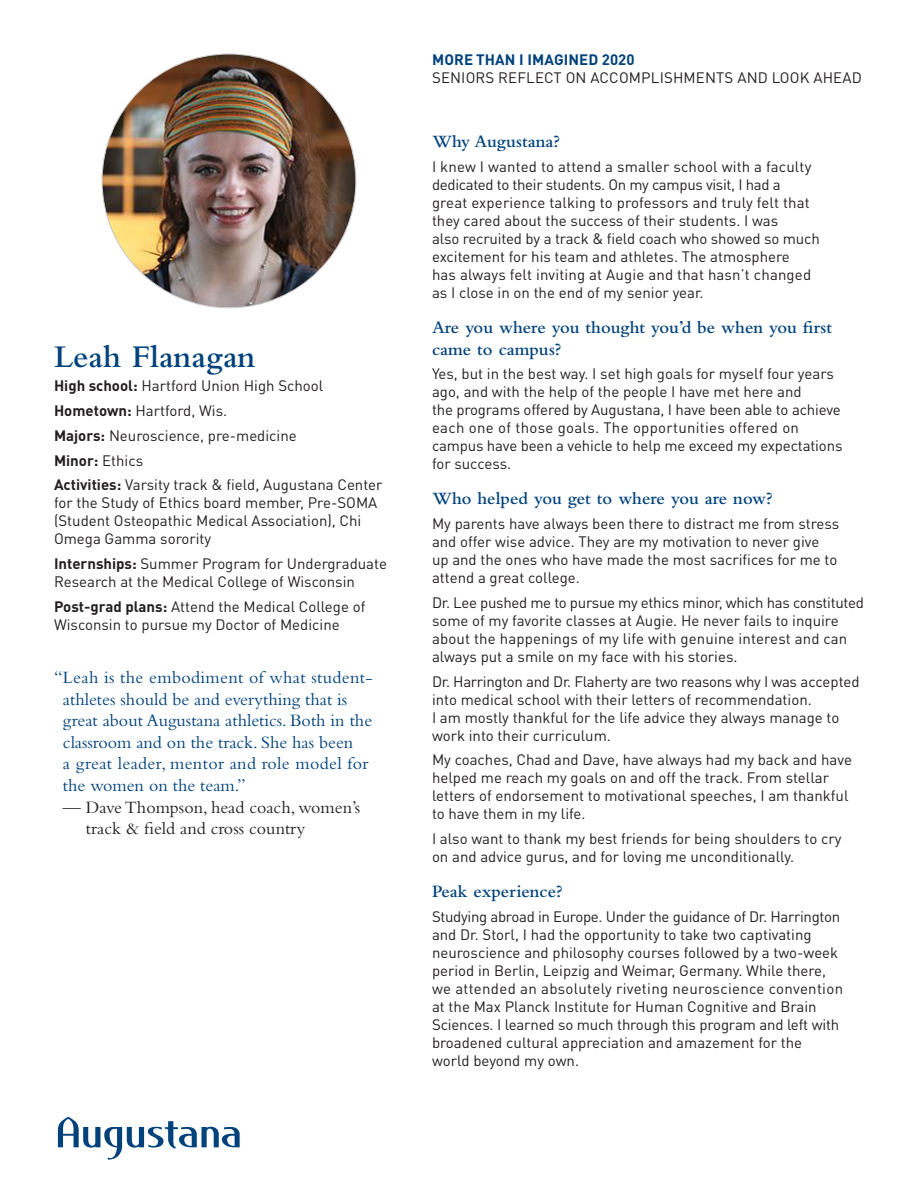
<style>
.page{position:relative;width:918px;height:1188px;background:#fff}
.page>*{position:absolute;margin:0;border:0;box-sizing:border-box;transform-origin:0 0}
.Subhead{font:600 33px "Bembo Std";color:#01427c}
.t1{font:18px/21.6px "Bembo Std";color:#01427c}
.Subhead-2{font:600 18px/21.6px "Bembo Std";color:#01427c}
.t2{font:18px/21.6px "Bembo Std";color:#231f20}
.Body_Copy{font:15px/18px "DINOT";color:#231f20}
.t3{font:700 15px "DINOT";letter-spacing:.01em;color:#01427c}
.Body_Copy-2{font:700 15px "DINOT";color:#231f20}
.s1{font-weight:700}
.s2{font-weight:400}
</style>
<div class="page">
<svg style="left:58px;top:1117px;width:182px;height:43px"></svg>
<img style="left:102px;top:54px;width:254px;height:253px">
<p class="Subhead" style="left:54px;top:338px;width:203px">Leah Flanagan</p>
<p class="Body_Copy" style="left:54px;top:376px;width:271px"><span class="s1">High school:</span> Hartford Union High School</p>
<p class="Body_Copy" style="left:54px;top:401px;width:175px"><span class="s1">Hometown:</span> Hartford, Wis.</p>
<p class="Body_Copy" style="left:54px;top:426px;width:244px"><span class="s1">Majors:</span> Neuroscience, pre-medicine</p>
<p class="Body_Copy-2" style="left:54px;top:450px;width:91px">Minor: <span class="s2">Ethics</span></p>
<p class="Body_Copy" style="left:54px;top:475px;width:330px"><span class="s1">Activities:</span> Varsity track &amp; field, Augustana Center for the Study of Ethics board member, Pre-SOMA (Student Osteopathic Medical Association), Chi Omega Gamma sorority</p>
<p class="Body_Copy" style="left:54px;top:554px;width:334px"><span class="s1">Internships:</span> Summer Program for Undergraduate<br>Research at the Medical College of Wisconsin</p>
<p class="Body_Copy" style="left:54px;top:597px;width:313px"><span class="s1">Post-grad plans:</span> Attend the Medical College of<br>Wisconsin to pursue my Doctor of Medicine</p>
<p class="t1" style="left:63px;top:666px;width:311px;text-indent:-9px">“Leah is the embodiment of what student&shy;athletes should be and everything that is great about Augustana athletics. Both in the classroom and on the track. She has been<br>a great leader, mentor and role model for the women on the team.”</p>
<p class="t2" style="left:86px;top:796px;width:276px;text-indent:-23px">— Dave Thompson, head coach, women’s track &amp; field and cross country</p>
<p class="t3" style="left:432px;top:50px;width:204px">MORE THAN I IMAGINED 2020</p>
<p class="Body_Copy" style="left:432px;top:68px;width:431px">SENIORS REFLECT ON ACCOMPLISHMENTS AND LOOK AHEAD</p>
<p class="Subhead-2" style="left:432px;top:131px;width:129px">Why Augustana?</p>
<p class="Body_Copy" style="left:432px;top:157px;width:389px">I knew I wanted to attend a smaller school with a faculty dedicated to their students. On my campus visit, I had a great experience talking to professors and truly felt that they cared about the success of their students. I was<br>also recruited by a track &amp; field coach who showed so much excitement for his team and athletes. The atmosphere<br>has always felt inviting at Augie and that hasn’t changed as I close in on the end of my senior year.</p>
<p class="Subhead-2" style="left:432px;top:317px;width:402px">Are you where you thought you’d be when you first came to campus?</p>
<p class="Body_Copy" style="left:432px;top:364px;width:412px">Yes, but in the best way. I set high goals for myself four years ago, and with the help of the people I have met here and<br>the programs offered by Augustana, I have been able to achieve each one of those goals. The opportunities offered on campus have been a vehicle to help me exceed my expectations for success.</p>
<p class="Subhead-2" style="left:432px;top:488px;width:342px">Who helped you get to where you are now?</p>
<p class="Body_Copy" style="left:432px;top:514px;width:409px">My parents have always been there to distract me from stress and offer wise advice. They are my motivation to never give up and the ones who have made the most sacrifices for me to attend a great college.</p>
<p class="Body_Copy" style="left:432px;top:593px;width:433px">Dr. Lee pushed me to pursue my ethics minor, which has constituted some of my favorite classes at Augie. He never fails to inquire about the happenings of my life with genuine interest and can always put a smile on my face with his stories.</p>
<p class="Body_Copy" style="left:432px;top:672px;width:429px">Dr. Harrington and Dr. Flaherty are two reasons why I was accepted into medical school with their letters of recommendation.<br>I am mostly thankful for the life advice they always manage to work into their curriculum.</p>
<p class="Body_Copy" style="left:432px;top:750px;width:422px">My coaches, Chad and Dave, have always had my back and have helped me reach my goals on and off the track. From stellar letters of endorsement to motivational speeches, I am thankful to have them in my life.</p>
<p class="Body_Copy" style="left:432px;top:829px;width:411px">I also want to thank my best friends for being shoulders to cry on and advice gurus, and for loving me unconditionally.</p>
<p class="Subhead-2" style="left:432px;top:881px;width:132px">Peak experience?</p>
<p class="Body_Copy" style="left:432px;top:907px;width:413px">Studying abroad in Europe. Under the guidance of Dr. Harrington and Dr. Storl, I had the opportunity to take two captivating neuroscience and philosophy courses followed by a two-week period in Berlin, Leipzig and Weimar, Germany. While there, we attended an absolutely riveting neuroscience convention at the Max Planck Institute for Human Cognitive and Brain Sciences. I learned so much through this program and left with broadened cultural appreciation and amazement for the world beyond my own.</p>
</div>
